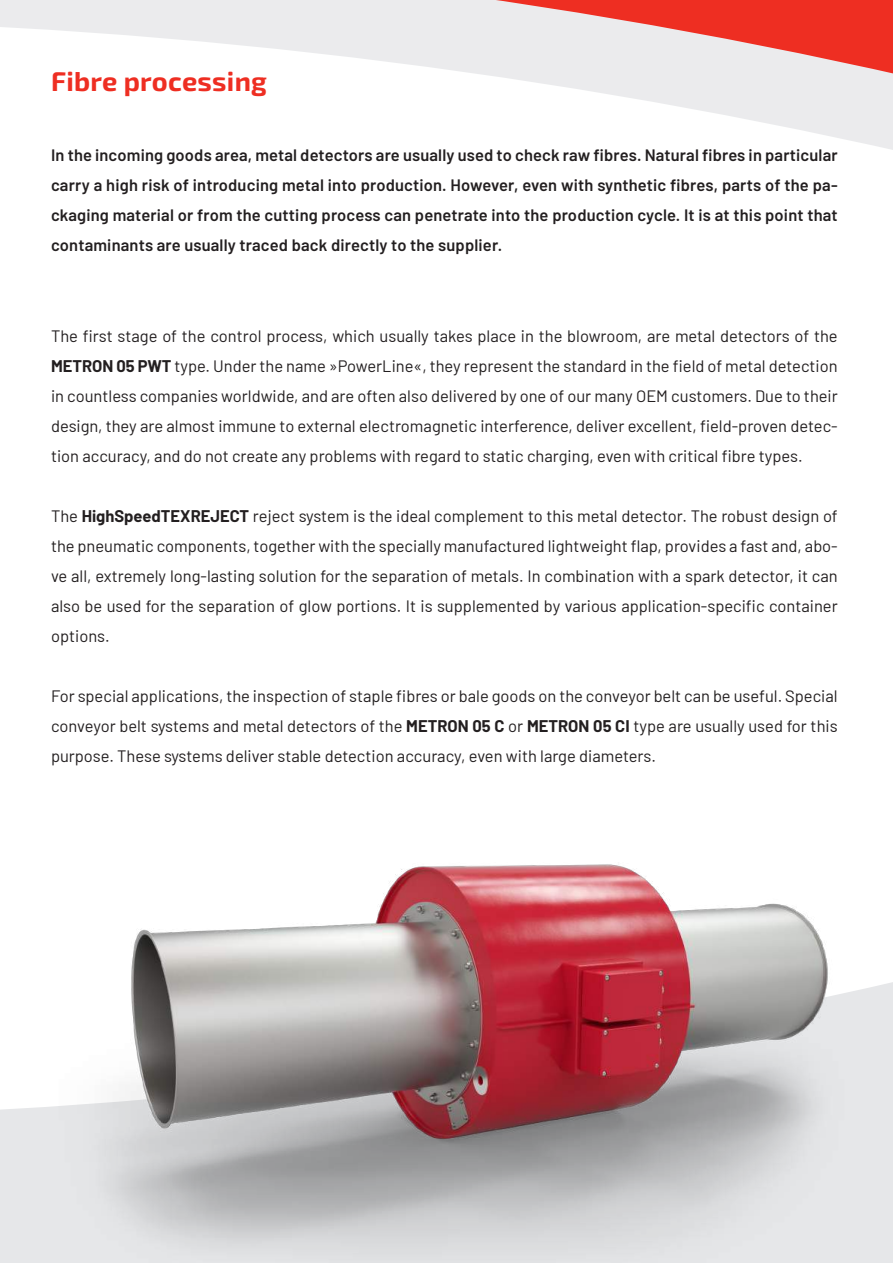
<style>
.page{position:relative;width:893px;height:1263px;background:#fff}
.page>*{position:absolute;margin:0;border:0;box-sizing:border-box;transform-origin:0 0}
.t1{font:700 27.15px "Exo 2";letter-spacing:.01em;color:#ee2e22}
.t2{font:16.5px/30px "Barlow";color:#231f20;text-align:justify}
.t3{font:600 16.5px/30px "Barlow";letter-spacing:.01em;color:#231f20;text-align:justify}
.s1{font-weight:700}
</style>
<div class="page">
<svg style="left:503px;top:77px;width:390px;height:73px"></svg>
<svg style="left:0;top:0;width:893px;height:77px;fill:#ebebed"></svg>
<img style="left:0;top:864px;width:893px;height:399px">
<h1 class="t1" style="left:51px;top:62px;width:217px">Fibre processing</h1>
<p class="t3" style="left:51px;top:139px;width:788px">In the incoming goods area, metal detectors are usually used to check raw fibres. Natural fibres in particular carry a high risk of introducing metal into production. However, even with synthetic fibres, parts of the pa&shy;ckaging material or from the cutting process can penetrate into the production cycle. It is at this point that contaminants are usually traced back directly to the supplier.</p>
<p class="t2" style="left:51px;top:320px;width:788px">The first stage of the control process, which usually takes place in the blowroom, are metal detectors of the <span class="s1">METRON 05 PWT</span> type. Under the name »PowerLine«, they represent the standard in the field of metal detection in countless companies worldwide, and are often also delivered by one of our many OEM customers. Due to their design, they are almost immune to external electromagnetic interference, deliver excellent, field-proven detec&shy;tion accuracy, and do not create any problems with regard to static charging, even with critical fibre types.</p>
<p class="t2" style="left:51px;top:500px;width:788px">The <span class="s1">HighSpeedTEXREJECT</span> reject system is the ideal complement to this metal detector. The robust design of the pneumatic components, together with the specially manufactured lightweight flap, provides a fast and, abo&shy;ve all, extremely long-lasting solution for the separation of metals. In combination with a spark detector, it can also be used for the separation of glow portions. It is supplemented by various application-specific container options.</p>
<p class="t2" style="left:51px;top:680px;width:788px">For special applications, the inspection of staple fibres or bale goods on the conveyor belt can be useful. Special conveyor belt systems and metal detectors of the <span class="s1">METRON 05 C</span> or <span class="s1">METRON 05 CI</span> type are usually used for this purpose. These systems deliver stable detection accuracy, even with large diameters.</p>
</div>
